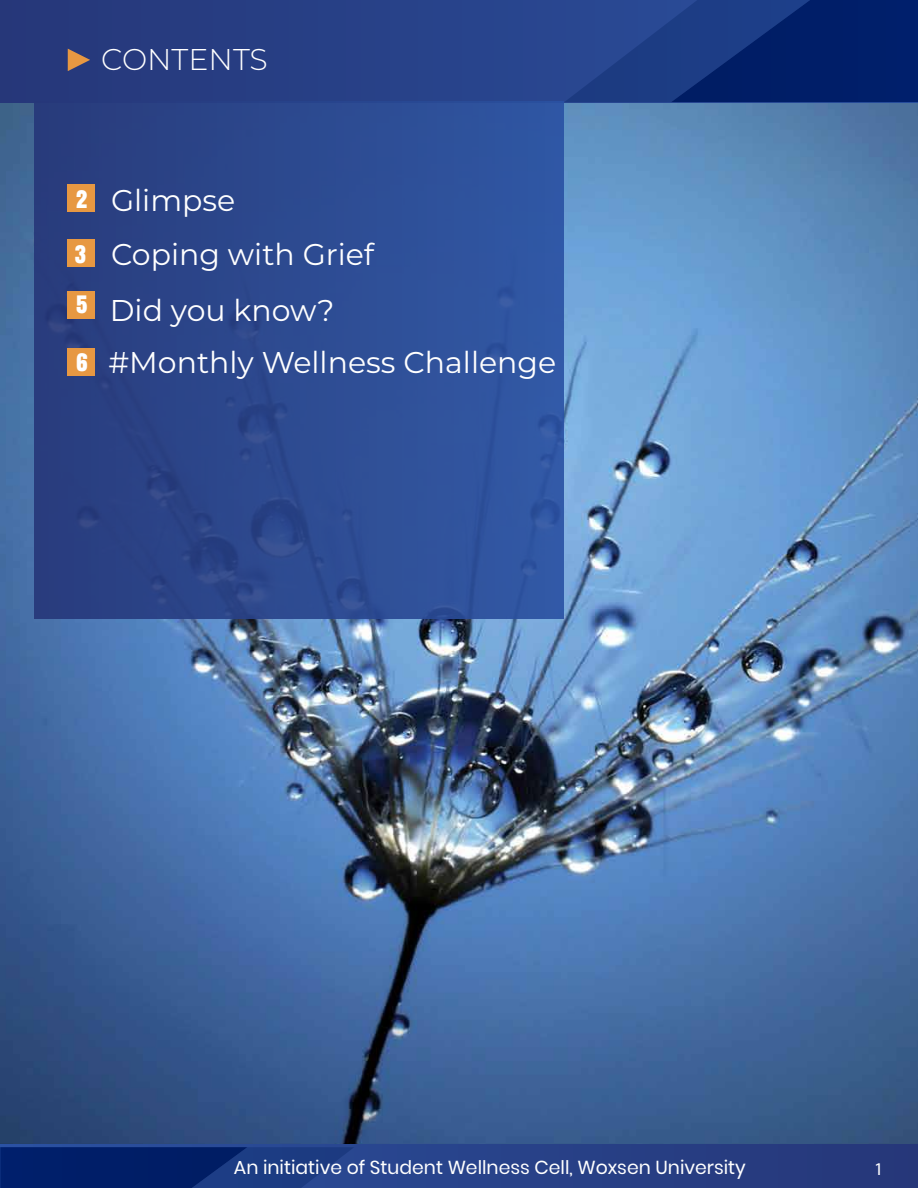
<style>
.page{position:relative;width:918px;height:1188px;background:#fff}
.page>*{position:absolute;margin:0;border:0;box-sizing:border-box;transform-origin:0 0}
.t1{font:30px/55.1px "Montserrat";color:#fff}
.t2{font:300 30px "Montserrat";color:#fff}
.t3{font:22.5px "Anton";color:#fff}
.t4{font:18.75px "Poppins";color:#fff}
.t5{font:18px "Myriad Pro";color:#fff}
</style>
<div class="page">
<img style="left:0;top:103px;width:918px;height:1042px">
<div style="left:0;top:1145px;width:918px;height:43px;background:#273e84"></div>
<svg style="left:0;top:1147px;width:354px;height:41px"></svg>
<div style="left:0;top:0;width:918px;height:103px;background:#273e84"></div>
<svg style="left:564px;top:0;width:354px;height:102px"></svg>
<svg style="left:68px;top:49px;width:22px;height:22px"></svg>
<div style="left:34px;top:102px;width:529px;height:516px;background:linear-gradient(to right,#293c7b,#3159a5)"></div>
<div style="left:67px;top:185px;width:27px;height:27px;background:#e79842"></div>
<div style="left:68px;top:240px;width:27px;height:27px;background:#e79842"></div>
<div style="left:67px;top:348px;width:27px;height:27px;background:#e79842"></div>
<div style="left:67px;top:291px;width:27px;height:28px;background:#e79842"></div>
<p class="t2" style="left:101px;top:39px;width:168px">CONTENTS</p>
<p class="t3" style="left:76px;top:182px;width:13px">2</p>
<p class="t3" style="left:75px;top:236px;width:13px">3</p>
<p class="t3" style="left:76px;top:287px;width:13px">5</p>
<p class="t3" style="left:76px;top:344px;width:13px">6</p>
<p class="t1" style="left:110px;top:171px;width:266px">Glimpse<br>Coping with Grief<br>Did you know?</p>
<p class="t1" style="left:108px;top:334px;width:449px">#Monthly Wellness Challenge</p>
<p class="t4" style="left:234px;top:1157px;width:514px">An initiative of Student Wellness Cell, Woxsen University</p>
<p class="t5" style="left:874px;top:1157px;width:11px">1</p>
</div>
